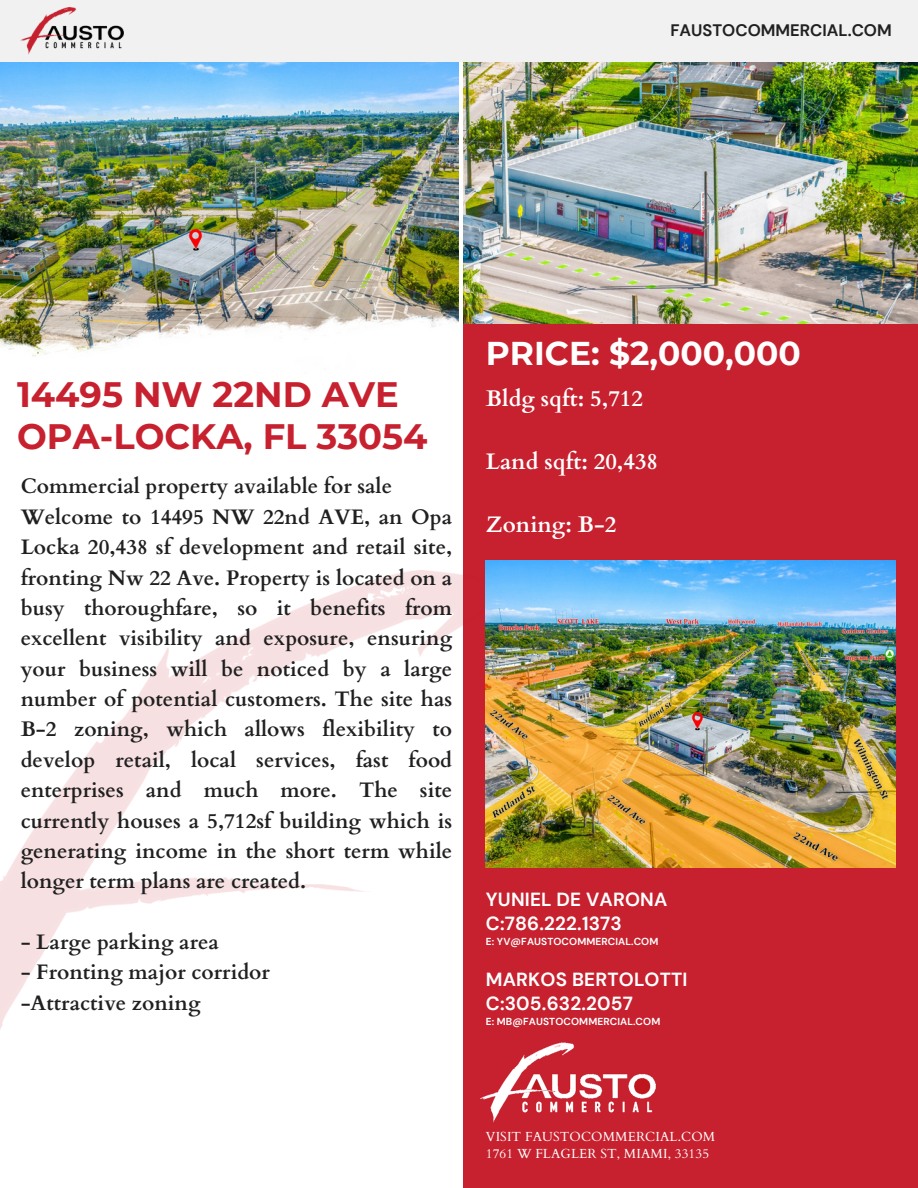
<style>
.page{position:relative;width:918px;height:1188px;background:#fff}
.page>*{position:absolute;margin:0;border:0;box-sizing:border-box;transform-origin:0 0}
.t1{font:700 35.25px "Montserrat";color:#c7212f}
.t2{font:700 32.85px "Montserrat";color:#fff}
.t3{font:700 22.5px "Cardo";color:#fff}
.t4{font:700 21px/30.3px "Cardo";color:#202020;text-align:justify}
.t5{font:700 19.05px "DM Sans";letter-spacing:.01em;color:#fff}
.t6{font:700 16.65px "DM Sans";color:#202020}
.t7{font:13.2px "Cardo";letter-spacing:.01em;color:#fff}
.t8{font:700 10.2px "DM Sans";letter-spacing:.01em;color:#fff}
</style>
<div class="page">
<img style="left:464px;top:62px;width:454px;height:307px">
<div style="left:463px;top:324px;width:454px;height:864px;background:#c7202e"></div>
<img style="left:0;top:62px;width:459px;height:246px">
<div style="left:0;top:0;width:918px;height:62px;background:#f1f1f1"></div>
<img style="left:21px;top:7px;width:102px;height:48px">
<img style="left:480px;top:1042px;width:175px;height:81px">
<img style="left:0;top:570px;width:517px;height:516px">
<img style="left:0;top:308px;width:459px;height:49px">
<img style="left:486px;top:561px;width:409px;height:307px">
<p class="t6" style="left:670px;top:19px;width:223px">FAUSTOCOMMERCIAL.COM</p>
<p class="t1" style="left:17px;top:373px;width:383px">14495 NW 22ND AVE</p>
<p class="t1" style="left:17px;top:415px;width:412px">OPA-LOCKA, FL 33054</p>
<p class="t4" style="left:21px;top:472px;width:373px">Commercial property available for sale</p>
<p class="t4" style="left:21px;top:502px;width:433px">Welcome to 14495 NW 22nd AVE, an Opa Locka 20,438 sf development and retail site, fronting Nw 22 Ave. Property is located on a busy thoroughfare, so it benefits from excellent visibility and exposure, ensuring your business will be noticed by a large number of potential customers. The site has B-2 zoning, which allows flexibility to develop retail, local services, fast food enterprises and much more. The site currently houses a 5,712sf building which is generating income in the short term while longer term plans are created.</p>
<p class="t4" style="left:21px;top:927px;width:200px">- Large parking area</p>
<p class="t4" style="left:21px;top:958px;width:251px">- Fronting major corridor</p>
<p class="t4" style="left:21px;top:988px;width:181px">-Attractive zoning</p>
<p class="t2" style="left:486px;top:334px;width:316px">PRICE: $2,000,000</p>
<p class="t3" style="left:486px;top:384px;width:159px">Bldg sqft: 5,712</p>
<p class="t3" style="left:486px;top:447px;width:174px">Land sqft: 20,438</p>
<p class="t3" style="left:486px;top:510px;width:132px">Zoning: B-2</p>
<p class="t5" style="left:486px;top:887px;width:183px">YUNIEL DE VARONA</p>
<p class="t5" style="left:486px;top:911px;width:138px">C:786.222.1373</p>
<p class="t8" style="left:486px;top:935px;width:174px">E: YV@FAUSTOCOMMERCIAL.COM</p>
<p class="t5" style="left:486px;top:968px;width:203px">MARKOS BERTOLOTTI</p>
<p class="t5" style="left:486px;top:991px;width:149px">C:305.632.2057</p>
<p class="t8" style="left:486px;top:1015px;width:176px">E: MB@FAUSTOCOMMERCIAL.COM</p>
<p class="t7" style="left:486px;top:1128px;width:231px">VISIT FAUSTOCOMMERCIAL.COM</p>
<p class="t7" style="left:486px;top:1145px;width:225px">1761 W FLAGLER ST, MIAMI, 33135</p>
</div>
